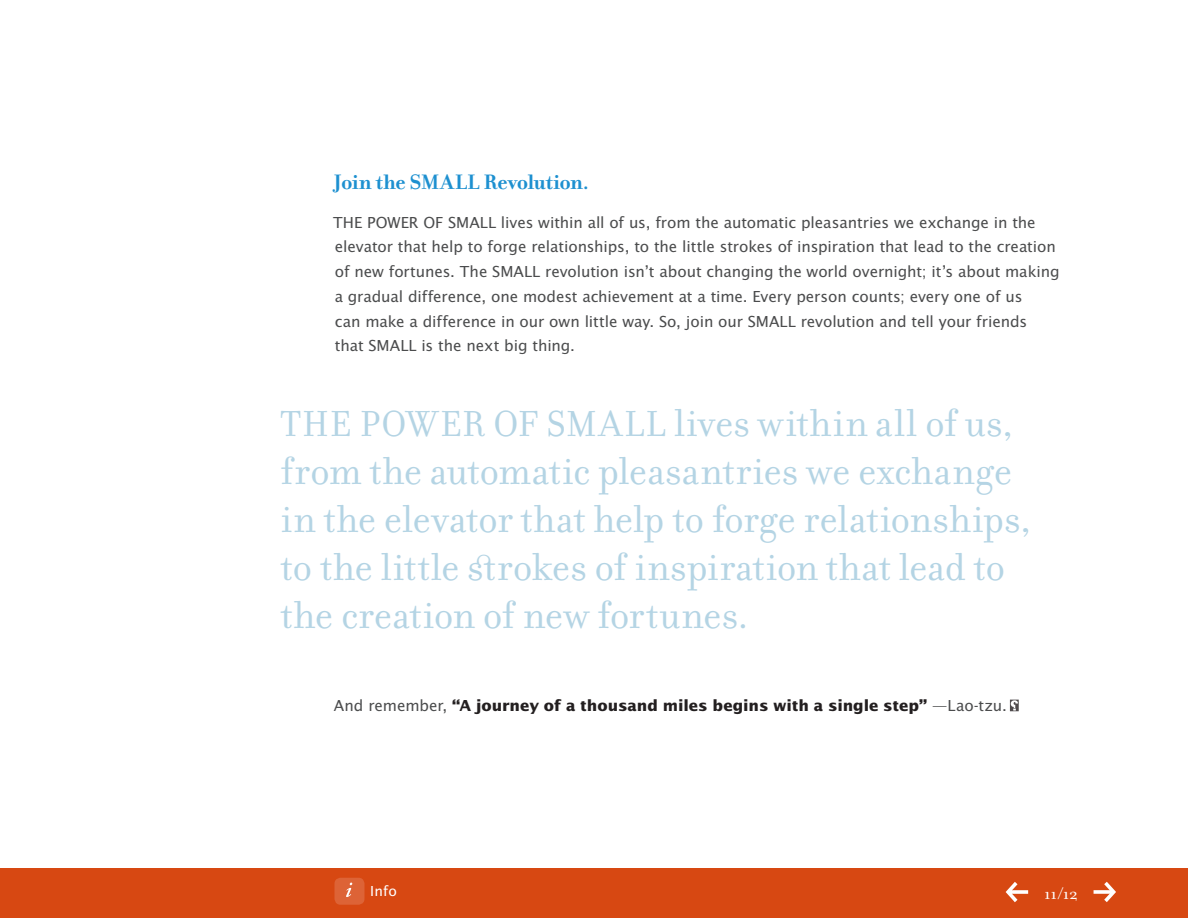
<style>
.page{position:relative;width:1188px;height:918px;background:#fff}
.page>*{position:absolute;margin:0;border:0;box-sizing:border-box;transform-origin:0 0}
.t1{font:42px/48px "Filosofia OT";color:#b4d4e4}
.t2{font:700 22.5px "Filosofia OT";letter-spacing:-.005em;color:#1d90d0}
.t3{font:18px "Filosofia OT";color:#fff}
.t4{font:16.5px/24.8px "Lucida Sans EFOP";letter-spacing:-.005em;color:#4b4c4d}
.t5{font:700 16.5px "Lucida Sans EFOP";letter-spacing:-.01em;color:#231f20}
.t6{font:15px "Lucida Sans EFOP";color:#fff}
.s1{font-size:39px}
.s2{font-weight:400;color:#4b4c4d}
</style>
<div class="page">
<div style="left:0;top:869px;width:1188px;height:49px;background:#d74812"></div>
<div style="left:334px;top:878px;width:30px;height:27px;background:#dd6336;border-radius:6px"></div>
<svg style="left:346px;top:883px;width:6px;height:14px"></svg>
<svg style="left:1006px;top:882px;width:22px;height:20px"></svg>
<svg style="left:1094px;top:882px;width:22px;height:20px"></svg>
<svg style="left:1010px;top:700px;width:9px;height:11px"></svg>
<h2 class="t2" style="left:334px;top:170px;width:257px">Join the SMALL Revolution.</h2>
<p class="t4" style="left:333px;top:211px;width:728px">THE POWER OF SMALL lives within all of us, from the automatic pleasantries we exchange in the elevator that help to forge relationships, to the little strokes of inspiration that lead to the creation of new fortunes. The SMALL revolution isn’t about changing the world overnight; it’s about making a gradual difference, one modest achievement at a time. Every person counts; every one of us<br>can make a difference in our own little way. So, join our SMALL revolution and tell your friends<br>that SMALL is the next big thing.</p>
<h1 class="t1" style="left:280px;top:400px;width:752px"><span class="s1">THE POWER OF SMALL</span> lives within all of us, from the automatic pleasantries we exchange in the elevator that help to forge relationships, to the little strokes of inspiration that lead to the creation of new fortunes.</h1>
<p class="t5" style="left:334px;top:696px;width:674px"><span class="s2">And remember,</span> “A journey of a thousand miles begins with a single step” <span class="s2">—Lao-tzu.</span></p>
<p class="t6" style="left:370px;top:883px;width:28px">Info</p>
<p class="t3" style="left:1044px;top:884px;width:35px">11/12</p>
</div>
